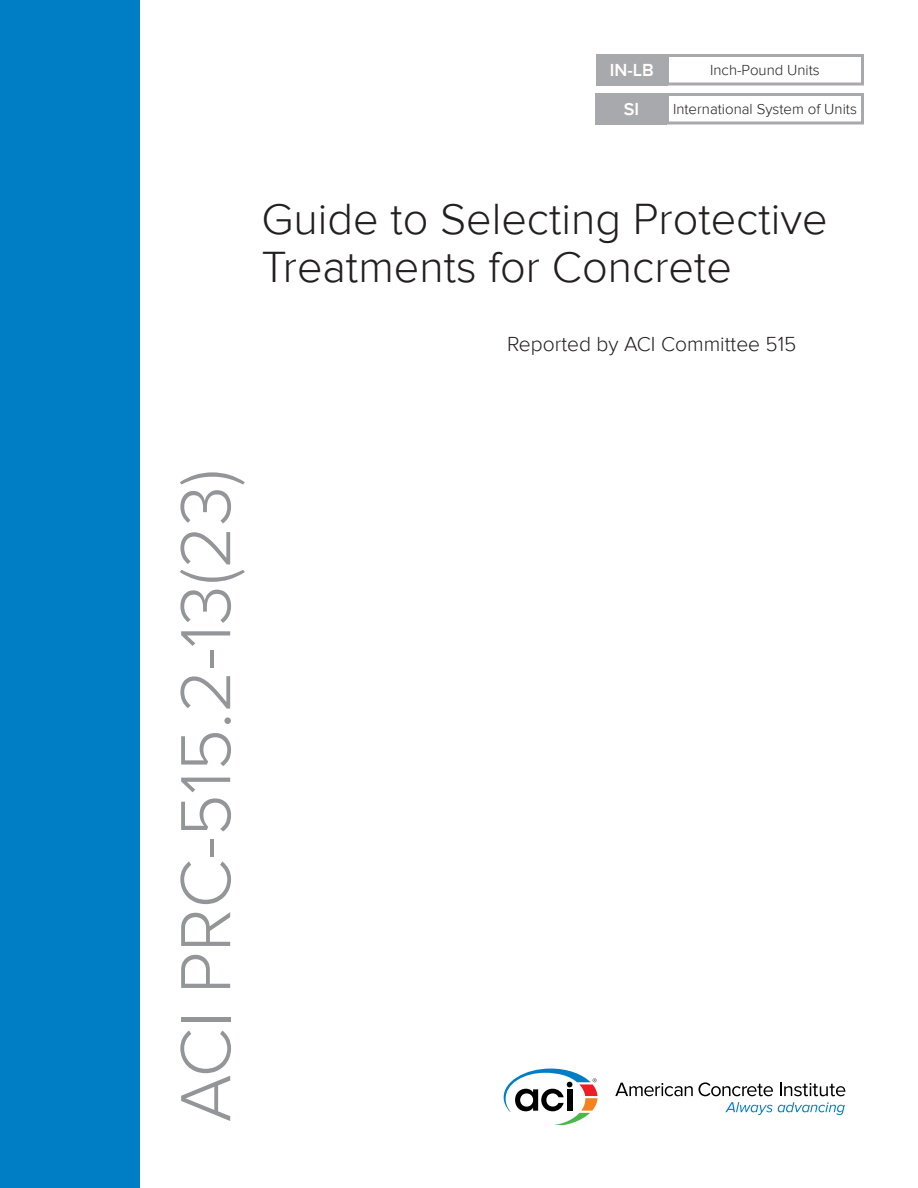
<style>
.page{position:relative;width:918px;height:1188px;background:#fff}
.page>*{position:absolute;margin:0;border:0;box-sizing:border-box;transform-origin:0 0}
.t1{font:300 73.5px "Proxima Nova";color:#939598}
.t2{font:300 45px/48px "Proxima Nova";color:#231f20}
.t3{font:300 21px "Proxima Nova";color:#231f20}
.t4{font:600 18px "Proxima Nova";color:#fff}
.t5{font:300 15px "Proxima Nova";color:#231f20}
</style>
<div class="page">
<div style="left:0;top:0;width:140px;height:1188px;background:#007ec5"></div>
<svg style="left:725px;top:1102px;width:120px;height:13px"></svg>
<svg style="left:615px;top:1082px;width:158px;height:14px"></svg>
<svg style="left:780px;top:1083px;width:65px;height:13px"></svg>
<svg style="left:504px;top:1069px;width:94px;height:55px"></svg>
<div style="left:666px;top:54px;width:198px;height:32px;border:3px solid #a8a9ad"></div>
<div style="left:596px;top:54px;width:72px;height:32px;background:#a8a9ad"></div>
<div style="left:666px;top:93px;width:198px;height:31px;border:3px solid #a8a9ad"></div>
<div style="left:595px;top:93px;width:72px;height:31px;background:#a8a9ad"></div>
<p class="t4" style="left:610px;top:59px;width:45px">IN-LB</p>
<p class="t5" style="left:710px;top:61px;width:111px">Inch-Pound Units</p>
<p class="t4" style="left:624px;top:98px;width:17px">SI</p>
<p class="t5" style="left:673px;top:100px;width:185px">International System of Units</p>
<p class="t2" style="left:262px;top:195px;width:568px">Guide to Selecting Protective<br>Treatments for Concrete</p>
<p class="t3" style="left:507px;top:332px;width:291px">Reported by ACI Committee 515</p>
<h1 class="t1" style="left:164px;top:1122px;width:655px;rotate:-90deg">ACI PRC-515.2-13(23)</h1>
</div>
